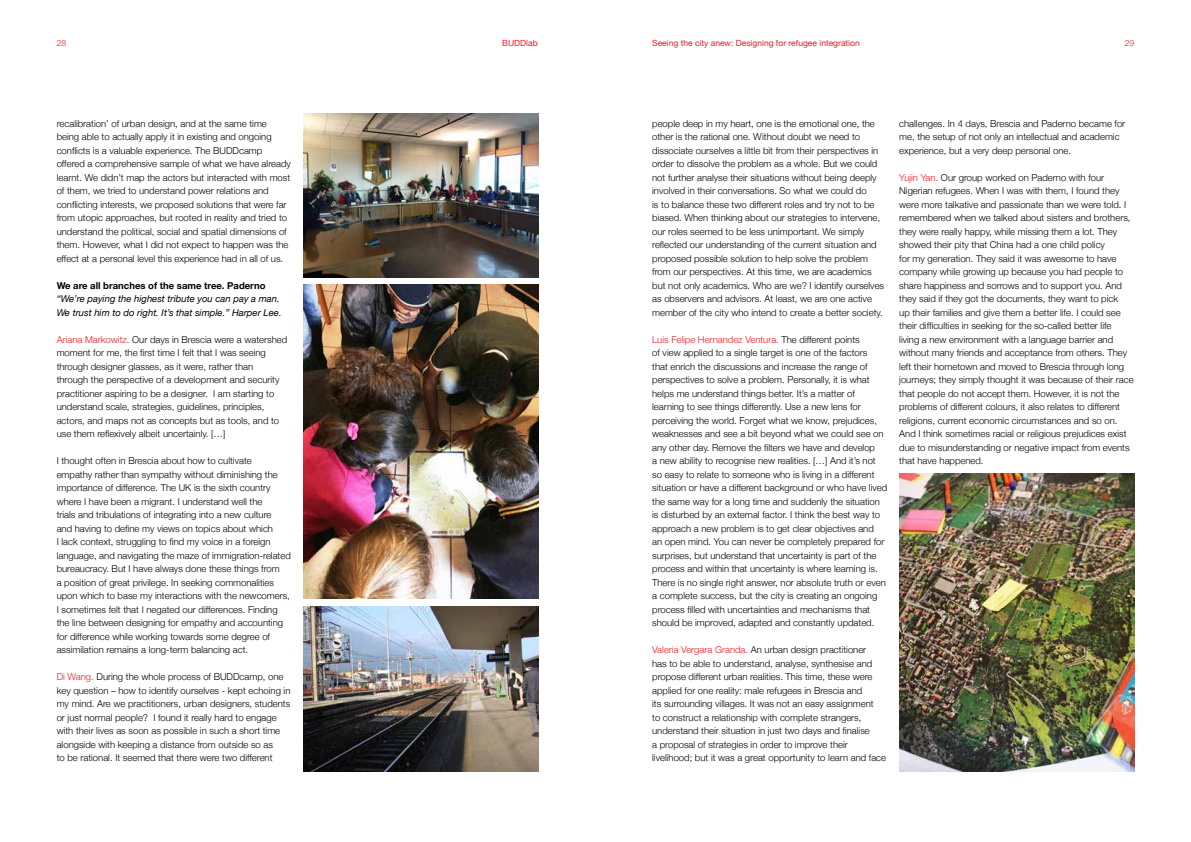
<style>
.page{position:relative;width:1191px;height:842px;background:#fff}
.page>*{position:absolute;margin:0;border:0;box-sizing:border-box;transform-origin:0 0}
.t1{font:300 9.5px/13.5px "Helvetica Neue";color:#000}
.t2{font:italic 9.5px/13.5px "Helvetica Neue";color:#000}
.t3{font:700 9.5px "Helvetica Neue";color:#000}
.t4{font:8.5px "Helvetica Neue";color:#ed1b24}
.t5{font:300 8.5px "Helvetica Neue";color:#ed1b24}
.s1{color:#ed1b24}
</style>
<div class="page">
<img style="left:304px;top:113px;width:235px;height:165px">
<img style="left:304px;top:607px;width:235px;height:164px">
<img style="left:304px;top:285px;width:235px;height:313px">
<img style="left:899px;top:473px;width:235px;height:298px">
<p class="t5" style="left:57px;top:38px;width:11px">28</p>
<p class="t4" style="left:502px;top:38px;width:37px">BUDDlab</p>
<p class="t4" style="left:652px;top:38px;width:209px">Seeing the city anew: Designing for refugee integration</p>
<p class="t5" style="left:1124px;top:38px;width:11px">29</p>
<p class="t1" style="left:57px;top:117px;width:236px">recalibration’ of urban design, and at the same time being able to actually apply it in existing and ongoing conflicts is a valuable experience. The BUDDcamp offered a comprehensive sample of what we have already learnt. We didn’t map the actors but interacted with most of them, we tried to understand power relations and conflicting interests, we proposed solutions that were far from utopic approaches, but rooted in reality and tried to understand the political, social and spatial dimensions of them. However, what I did not expect to happen was the effect at a personal level this experience had in all of us.</p>
<p class="t3" style="left:57px;top:280px;width:210px">We are all branches of the same tree. Paderno</p>
<p class="t2" style="left:57px;top:292px;width:226px">“We’re paying the highest tribute you can pay a man.<br>We trust him to do right. It’s that simple.” Harper Lee.</p>
<p class="t1" style="left:57px;top:333px;width:232px"><span class="s1">Ariana Markowitz.</span> Our days in Brescia were a watershed moment for me, the first time I felt that I was seeing through designer glasses, as it were, rather than<br>through the perspective of a development and security practitioner aspiring to be a designer. I am starting to understand scale, strategies, guidelines, principles, actors, and maps not as concepts but as tools, and to use them reflexively albeit uncertainly. […]</p>
<p class="t1" style="left:57px;top:454px;width:236px">I thought often in Brescia about how to cultivate<br>empathy rather than sympathy without diminishing the importance of difference. The UK is the sixth country where I have been a migrant. I understand well the<br>trials and tribulations of integrating into a new culture<br>and having to define my views on topics about which<br>I lack context, struggling to find my voice in a foreign language, and navigating the maze of immigration-related bureaucracy. But I have always done these things from<br>a position of great privilege. In seeking commonalities upon which to base my interactions with the newcomers, I sometimes felt that I negated our differences. Finding the line between designing for empathy and accounting for difference while working towards some degree of assimilation remains a long-term balancing act.</p>
<p class="t1" style="left:57px;top:670px;width:235px"><span class="s1">Di Wang.</span> During the whole process of BUDDcamp, one key question – how to identify ourselves - kept echoing in my mind. Are we practitioners, urban designers, students or just normal people? I found it really hard to engage with their lives as soon as possible in such a short time alongside with keeping a distance from outside so as<br>to be rational. It seemed that there were two different</p>
<p class="t1" style="left:652px;top:117px;width:233px">people deep in my heart, one is the emotional one, the other is the rational one. Without doubt we need to dissociate ourselves a little bit from their perspectives in order to dissolve the problem as a whole. But we could not further analyse their situations without being deeply involved in their conversations. So what we could do<br>is to balance these two different roles and try not to be biased. When thinking about our strategies to intervene, our roles seemed to be less unimportant. We simply reflected our understanding of the current situation and proposed possible solution to help solve the problem from our perspectives. At this time, we are academics but not only academics. Who are we? I identify ourselves as observers and advisors. At least, we are one active member of the city who intend to create a better society.</p>
<p class="t1" style="left:652px;top:333px;width:236px"><span class="s1">Luis Felipe Hernandez Ventura.</span> The different points<br>of view applied to a single target is one of the factors<br>that enrich the discussions and increase the range of perspectives to solve a problem. Personally, it is what helps me understand things better. It’s a matter of learning to see things differently. Use a new lens for perceiving the world. Forget what we know, prejudices, weaknesses and see a bit beyond what we could see on any other day. Remove the filters we have and develop<br>a new ability to recognise new realities. […] And it’s not so easy to relate to someone who is living in a different situation or have a different background or who have lived the same way for a long time and suddenly the situation is disturbed by an external factor. I think the best way to approach a new problem is to get clear objectives and<br>an open mind. You can never be completely prepared for surprises, but understand that uncertainty is part of the process and within that uncertainty is where learning is.<br>There is no single right answer, nor absolute truth or even a complete success, but the city is creating an ongoing process filled with uncertainties and mechanisms that should be improved, adapted and constantly updated.</p>
<p class="t1" style="left:652px;top:643px;width:235px"><span class="s1">Valeria Vergara Granda.</span> An urban design practitioner<br>has to be able to understand, analyse, synthesise and propose different urban realities. This time, these were applied for one reality: male refugees in Brescia and<br>its surrounding villages. It was not an easy assignment<br>to construct a relationship with complete strangers, understand their situation in just two days and finalise<br>a proposal of strategies in order to improve their livelihood; but it was a great opportunity to learn and face</p>
<p class="t1" style="left:899px;top:117px;width:227px">challenges. In 4 days, Brescia and Paderno became for me, the setup of not only an intellectual and academic experience, but a very deep personal one.</p>
<p class="t1" style="left:899px;top:171px;width:236px"><span class="s1">Yujin Yan.</span> Our group worked on Paderno with four Nigerian refugees. When I was with them, I found they were more talkative and passionate than we were told. I remembered when we talked about sisters and brothers, they were really happy, while missing them a lot. They showed their pity that China had a one child policy<br>for my generation. They said it was awesome to have company while growing up because you had people to share happiness and sorrows and to support you. And they said if they got the documents, they want to pick<br>up their families and give them a better life. I could see their difficulties in seeking for the so-called better life living a new environment with a language barrier and without many friends and acceptance from others. They left their hometown and moved to Brescia through long journeys; they simply thought it was because of their race that people do not accept them. However, it is not the problems of different colours, it also relates to different religions, current economic circumstances and so on.<br>And I think sometimes racial or religious prejudices exist due to misunderstanding or negative impact from events that have happened.</p>
</div>
